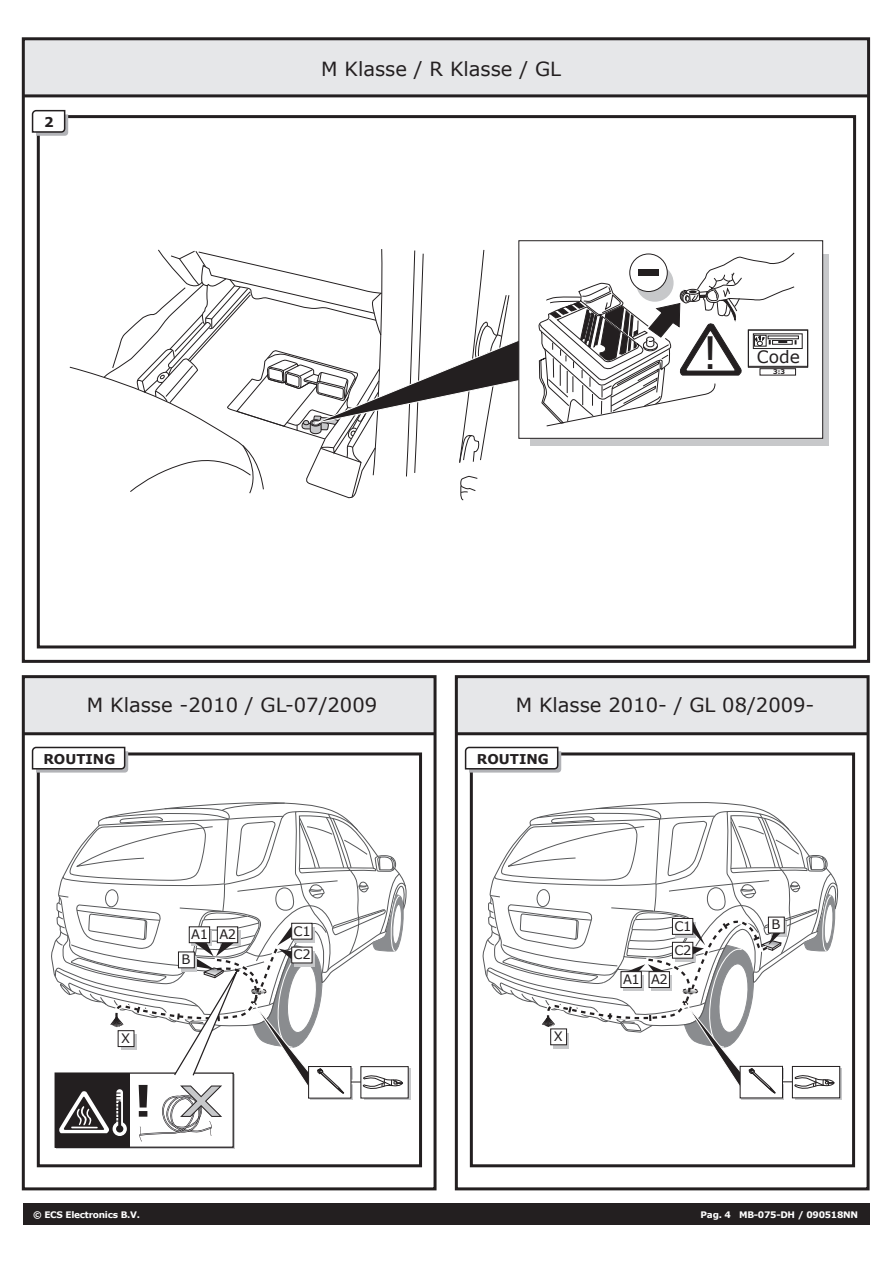
<style>
.page{position:relative;width:893px;height:1263px;background:#fff}
.page>*{position:absolute;margin:0;border:0;box-sizing:border-box;transform-origin:0 0}
.t1{font:44.55px "Verdana";color:#231f20}
.t2{font:19.5px "Verdana";color:#231f20}
.t3{font:17.1px "Verdana";color:#231f20}
.t4{font:700 13.5px "Verdana";color:#231f20}
.t5{font:13.05px "Verdana";letter-spacing:-.03em;color:#231f20}
.t6{font:700 9px "Verdana";letter-spacing:-.03em;color:#fff}
.t7{font:700 6.45px "Verdana";color:#231f20}
</style>
<div class="page">
<div style="left:23px;top:1203px;width:847px;height:21px;background:#231f20"></div>
<div style="left:37px;top:752px;width:385px;height:415px;border:3px solid #231f20"></div>
<svg style="left:31px;top:746px;width:97px;height:26px"></svg>
<div style="left:470px;top:752px;width:385px;height:415px;border:3px solid #231f20"></div>
<svg style="left:464px;top:746px;width:97px;height:26px"></svg>
<div style="left:456px;top:676px;width:412px;height:57px;background:#e6e7e9"></div>
<div style="left:455px;top:675px;width:415px;height:515px;border:3px solid #231f20"></div>
<hr style="left:456px;top:732px;width:412px;height:3px;background:#231f20">
<div style="left:55px;top:1072px;width:179px;height:76px;background:#fff;border:1px solid #231f20"></div>
<div style="left:55px;top:1073px;width:75px;height:74px;background:#231f20"></div>
<div style="left:23px;top:676px;width:412px;height:57px;background:#e6e7e9"></div>
<div style="left:22px;top:675px;width:415px;height:515px;border:3px solid #231f20"></div>
<hr style="left:23px;top:732px;width:412px;height:3px;background:#231f20">
<svg style="left:406px;top:1068px;width:4px;height:32px"></svg>
<div style="left:360px;top:1066px;width:49px;height:32px;background:#fff;border:1px solid #231f20"></div>
<svg style="left:482px;top:802px;width:357px;height:174px"></svg>
<div style="left:742px;top:1068px;width:42px;height:32px;background:#7d7b7d"></div>
<div style="left:795px;top:1068px;width:47px;height:32px;background:linear-gradient(to right,#89888a,#89888a)"></div>
<div style="left:792px;top:1066px;width:48px;height:32px;background:#fff;border:1px solid #231f20"></div>
<div style="left:740px;top:1066px;width:43px;height:32px;background:#fff"></div>
<svg style="left:486px;top:807px;width:351px;height:287px"></svg>
<svg style="left:55px;top:802px;width:351px;height:339px"></svg>
<svg style="left:406px;top:250px;width:18px;height:227px"></svg>
<svg style="left:459px;top:249px;width:28px;height:214px"></svg>
<svg style="left:69px;top:249px;width:314px;height:250px"></svg>
<svg style="left:460px;top:476px;width:18px;height:24px"></svg>
<svg style="left:309px;top:285px;width:209px;height:140px"></svg>
<div style="left:530px;top:255px;width:299px;height:191px;background:#c7c8ca"></div>
<div style="left:518px;top:240px;width:305px;height:199px;background:#fff;border:1px solid #231f20"></div>
<div style="left:748px;top:330px;width:60px;height:37px;border:1px solid #231f20"></div>
<div style="left:768px;top:336px;width:31px;height:3px;border:1px solid #231f20"></div>
<svg style="left:538px;top:252px;width:258px;height:175px"></svg>
<div style="left:636px;top:264px;width:38px;height:38px;background:#c7c8ca;border-radius:50%"></div>
<div style="left:630px;top:254px;width:37px;height:37px;background:#fff;border-radius:50%"></div>
<div style="left:629px;top:254px;width:39px;height:38px;border:1px solid #231f20;border-radius:50%"></div>
<div style="left:638px;top:269px;width:21px;height:6px;background:#231f20"></div>
<div style="left:37px;top:115px;width:819px;height:533px;border:3px solid #231f20"></div>
<svg style="left:31px;top:109px;width:37px;height:27px"></svg>
<div style="left:23px;top:39px;width:846px;height:57px;background:#e6e7e9"></div>
<div style="left:22px;top:37px;width:848px;height:626px;border:3px solid #231f20"></div>
<hr style="left:23px;top:94px;width:846px;height:3px;background:#231f20">
<p class="t4" style="left:44px;top:113px;width:11px">2</p>
<p class="t2" style="left:321px;top:56px;width:241px">M Klasse / R Klasse / GL</p>
<h1 class="t1" style="left:701px;top:322px;width:19px">!</h1>
<p class="t3" style="left:757px;top:345px;width:45px">Code</p>
<p class="t7" style="left:773px;top:367px;width:13px">3:3</p>
<p class="t2" style="left:87px;top:692px;width:292px">M Klasse -2010 / GL-07/2009</p>
<p class="t2" style="left:516px;top:692px;width:300px">M Klasse 2010- / GL 08/2009-</p>
<p class="t4" style="left:43px;top:750px;width:73px">ROUTING</p>
<p class="t4" style="left:477px;top:750px;width:73px">ROUTING</p>
<p class="t5" style="left:121px;top:1029px;width:10px">X</p>
<p class="t5" style="left:191px;top:925px;width:46px">A1 A2</p>
<p class="t5" style="left:294px;top:922px;width:19px">C1</p>
<p class="t5" style="left:181px;top:950px;width:10px">B</p>
<p class="t5" style="left:294px;top:946px;width:19px">C2</p>
<p class="t5" style="left:554px;top:1027px;width:10px">X</p>
<p class="t5" style="left:623px;top:970px;width:46px">A1 A2</p>
<p class="t5" style="left:674px;top:917px;width:19px">C1</p>
<p class="t5" style="left:674px;top:941px;width:19px">C2</p>
<p class="t5" style="left:771px;top:916px;width:10px">B</p>
<p class="t6" style="left:33px;top:1208px;width:108px">© ECS Electronics B.V.</p>
<p class="t6" style="left:701px;top:1208px;width:159px">Pag. 4 MB-075-DH / 090518NN</p>
</div>
